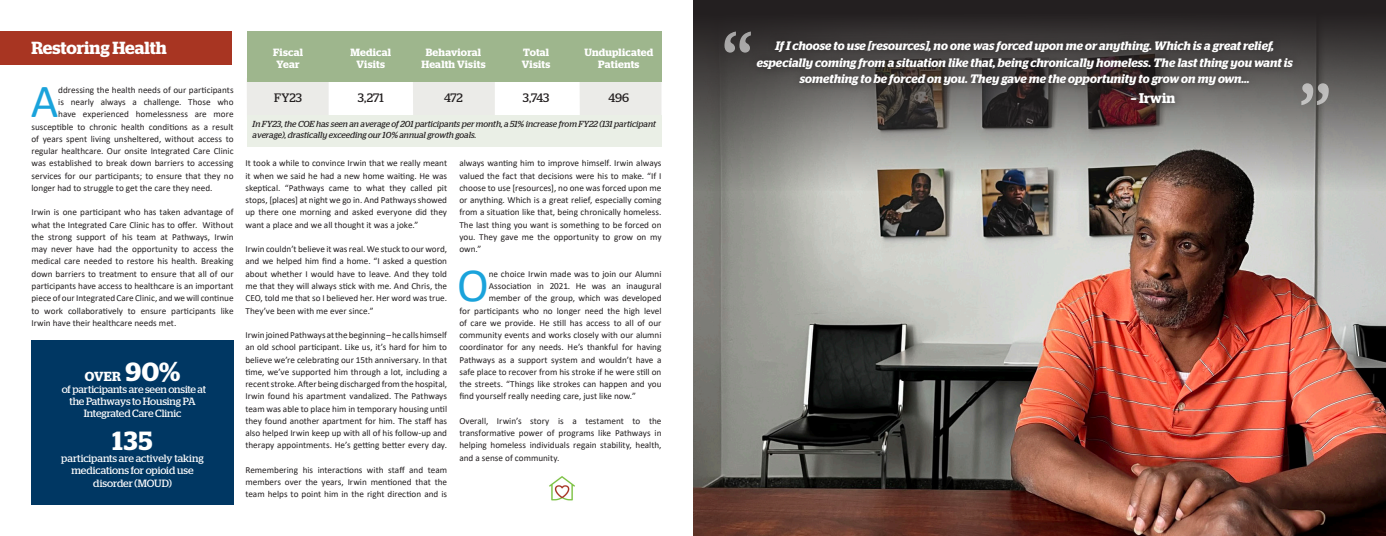
<style>
.page{position:relative;width:1386px;height:536px;background:#fff}
.page>*{position:absolute;margin:0;border:0;box-sizing:border-box;transform-origin:0 0}
.dropcap{font:47.77px "Calibri";color:#1aa3db}
.Body{font:600 26.25px "Stag";color:#fff}
.SubHeading{font:600 17.5px "Stag";letter-spacing:-.005em;color:#fff}
.pull_quote{font:600 14px "Stag";letter-spacing:.015em;color:#fff}
.body__no_indent{font:600 13.12px "Stag";color:#fff}
.pull_quote-2{font:italic 600 12.25px/16.6px "Stag";letter-spacing:.005em;color:#fff;text-align:center}
.body__no_indent-2{font:12.25px "Stag";letter-spacing:.005em;color:#231f20}
.body__no_indent-3{font:600 10.5px/12.2px "Stag";letter-spacing:.02em;color:#fff;text-align:center}
.body__no_indent-4{font:10.5px/12.2px "Stag";letter-spacing:-.015em;color:#fff;text-align:center}
.Body-2{font:10.5px/12.2px "Stag";letter-spacing:-.005em;color:#fff;text-align:center}
.body__no_indent-5{font:9.19px/12.2px "Calibri";color:#231f20;text-align:justify}
.dropcap-2{font:9.19px "Calibri";color:#231f20}
.body__no_indent-6{font:italic 8.75px/10.5px "Stag";color:#231f20}
.s1{font-size:26.25px}
</style>
<div class="page">
<div style="left:0;top:32px;width:232px;height:33px;background:#a83522"></div>
<div style="left:413px;top:79px;width:82px;height:40px;background:#ebebe8"></div>
<div style="left:247px;top:78px;width:82px;height:41px;background:#ebebe8"></div>
<div style="left:580px;top:79px;width:82px;height:40px;background:#ebebe8"></div>
<div style="left:247px;top:32px;width:415px;height:50px;background:#9eb68d"></div>
<img style="left:693px;top:191px;width:693px;height:345px">
<svg style="left:693px;top:0;width:693px;height:191px;background:#696663"></svg>
<svg style="left:1301px;top:83px;width:28px;height:22px"></svg>
<svg style="left:724px;top:32px;width:27px;height:21px"></svg>
<div style="left:749px;top:33px;width:552px;height:79px;background:#231f20;opacity:.75"></div>
<div style="left:247px;top:115px;width:415px;height:31px;background:#eaefe6"></div>
<img style="left:549px;top:476px;width:26px;height:25px">
<div style="left:32px;top:340px;width:202px;height:164px;background:#003763"></div>
<p class="SubHeading" style="left:32px;top:38px;width:137px">Restoring Health</p>
<p class="dropcap" style="left:31px;top:68px;width:29px">A</p>
<p class="dropcap-2" style="left:58px;top:83px;width:177px">ddressing the health needs of our participants</p>
<p class="dropcap-2" style="left:58px;top:96px;width:177px">is nearly always a challenge. Those who</p>
<p class="dropcap-2" style="left:58px;top:108px;width:177px">have experienced homelessness are more</p>
<p class="dropcap-2" style="left:32px;top:120px;width:204px">susceptible to chronic health conditions as a result</p>
<p class="dropcap-2" style="left:32px;top:132px;width:204px">of years spent living unsheltered, without access to</p>
<p class="dropcap-2" style="left:32px;top:145px;width:204px">regular healthcare. Our onsite Integrated Care Clinic</p>
<p class="dropcap-2" style="left:32px;top:157px;width:204px">was established to break down barriers to accessing</p>
<p class="dropcap-2" style="left:32px;top:169px;width:204px">services for our participants; to ensure that they no</p>
<p class="dropcap-2" style="left:32px;top:181px;width:182px">longer had to struggle to get the care they need.</p>
<p class="body__no_indent-5" style="left:32px;top:206px;width:204px">Irwin is one participant who has taken advantage of what the Integrated Care Clinic has to offer. Without the strong support of his team at Pathways, Irwin may never have had the opportunity to access the medical care needed to restore his health. Breaking down barriers to treatment to ensure that all of our participants have access to healthcare is an important piece of our Integrated Care Clinic, and we will continue to work collaboratively to ensure participants like Irwin have their healthcare needs met.</p>
<p class="body__no_indent" style="left:85px;top:368px;width:97px">OVER <span class="s1">90%</span></p>
<p class="body__no_indent-4" style="left:62px;top:383px;width:146px">of participants are seen onsite at the Pathways to Housing PA<br>Integrated Care Clinic</p>
<p class="Body" style="left:113px;top:425px;width:41px">135</p>
<p class="Body-2" style="left:61px;top:452px;width:144px">participants are actively taking medications for opioid use disorder (MOUD)</p>
<p class="body__no_indent-3" style="left:273px;top:46px;width:31px">Fiscal<br>Year</p>
<p class="body__no_indent-3" style="left:421px;top:46px;width:66px">Behavioral<br>Health Visits</p>
<p class="body__no_indent-3" style="left:522px;top:46px;width:30px;text-align:left">Total<br>Visits</p>
<p class="body__no_indent-3" style="left:584px;top:46px;width:70px">Unduplicated</p>
<p class="body__no_indent-3" style="left:350px;top:46px;width:42px">Medical<br>Visits</p>
<p class="body__no_indent-3" style="left:598px;top:58px;width:43px">Patients</p>
<p class="body__no_indent-2" style="left:274px;top:91px;width:29px">FY23</p>
<p class="body__no_indent-2" style="left:358px;top:91px;width:27px">3,271</p>
<p class="body__no_indent-2" style="left:444px;top:91px;width:20px">472</p>
<p class="body__no_indent-2" style="left:523px;top:91px;width:28px">3,743</p>
<p class="body__no_indent-2" style="left:609px;top:91px;width:22px">496</p>
<p class="body__no_indent-6" style="left:253px;top:119px;width:405px">In FY23, the COE has seen an average of 201 participants per month, a 51% increase from FY22 (131 participant average), drastically exceeding our 10% annual growth goals.</p>
<p class="body__no_indent-5" style="left:245px;top:157px;width:203px">It took a while to convince Irwin that we really meant it when we said he had a new home waiting. He was skeptical. “Pathways came to what they called pit stops, [places] at night we go in. And Pathways showed up there one morning and asked everyone did they want a place and we all thought it was a joke.”</p>
<p class="body__no_indent-5" style="left:245px;top:243px;width:203px">Irwin couldn’t believe it was real. We stuck to our word, and we helped him find a home. “I asked a question about whether I would have to leave. And they told me that they will always stick with me. And Chris, the CEO, told me that so I believed her. Her word was true.<br>They’ve been with me ever since.”</p>
<p class="body__no_indent-5" style="left:245px;top:328px;width:203px">Irwin joined Pathways at the beginning – he calls himself an old school participant. Like us, it’s hard for him to believe we’re celebrating our 15th anniversary. In that time, we’ve supported him through a lot, including a recent stroke. After being discharged from the hospital, Irwin found his apartment vandalized. The Pathways team was able to place him in temporary housing until they found another apartment for him. The staff has also helped Irwin keep up with all of his follow-up and therapy appointments. He’s getting better every day.</p>
<p class="body__no_indent-5" style="left:245px;top:463px;width:203px">Remembering his interactions with staff and team members over the years, Irwin mentioned that the team helps to point him in the right direction and is</p>
<p class="body__no_indent-5" style="left:459px;top:157px;width:204px">always wanting him to improve himself. Irwin always valued the fact that decisions were his to make. “If I choose to use [resources], no one was forced upon me or anything. Which is a great relief, especially coming from a situation like that, being chronically homeless.<br>The last thing you want is something to be forced on you. They gave me the opportunity to grow on my own.”</p>
<p class="dropcap" style="left:457px;top:252px;width:33px">O</p>
<p class="dropcap-2" style="left:489px;top:267px;width:174px">ne choice Irwin made was to join our Alumni</p>
<p class="dropcap-2" style="left:489px;top:279px;width:174px">Association in 2021. He was an inaugural</p>
<p class="dropcap-2" style="left:489px;top:292px;width:174px">member of the group, which was developed</p>
<p class="dropcap-2" style="left:459px;top:304px;width:204px">for participants who no longer need the high level</p>
<p class="dropcap-2" style="left:459px;top:316px;width:204px">of care we provide. He still has access to all of our</p>
<p class="dropcap-2" style="left:459px;top:328px;width:204px">community events and works closely with our alumni</p>
<p class="dropcap-2" style="left:459px;top:341px;width:204px">coordinator for any needs. He’s thankful for having</p>
<p class="dropcap-2" style="left:459px;top:353px;width:204px">Pathways as a support system and wouldn’t have a</p>
<p class="dropcap-2" style="left:459px;top:365px;width:204px">safe place to recover from his stroke if he were still on</p>
<p class="dropcap-2" style="left:459px;top:377px;width:204px">the streets. “Things like strokes can happen and you</p>
<p class="dropcap-2" style="left:459px;top:390px;width:178px">find yourself really needing care, just like now.”</p>
<p class="body__no_indent-5" style="left:459px;top:414px;width:204px">Overall, Irwin’s story is a testament to the transformative power of programs like Pathways in helping homeless individuals regain stability, health, and a sense of community.</p>
<p class="pull_quote-2" style="left:757px;top:37px;width:538px">If I choose to use [resources], no one was forced upon me or anything. Which is a great relief, especially coming from a situation like that, being chronically homeless. The last thing you want is something to be forced on you. They gave me the opportunity to grow on my own...</p>
<p class="pull_quote" style="left:1131px;top:90px;width:46px">– Irwin</p>
</div>
